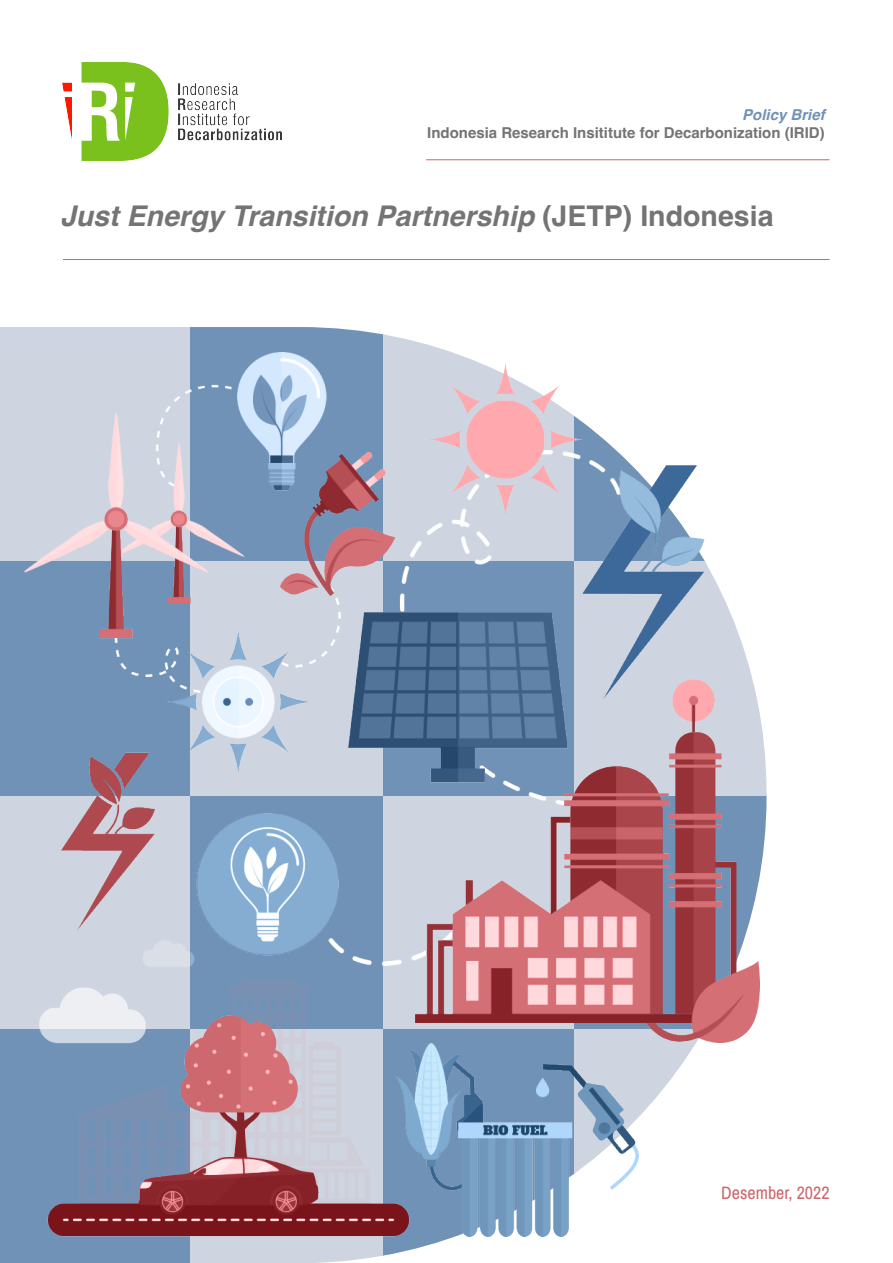
<style>
.page{position:relative;width:893px;height:1263px;background:#fff}
.page>*{position:absolute;margin:0;border:0;box-sizing:border-box;transform-origin:0 0}
.t1{font:italic 700 28.5px "Helvetica";color:#747474}
.t2{font:18px "Archivo Narrow";color:#cb666d}
.t3{font:700 15px "Helvetica";color:#747474}
.t4{font:italic 700 15px "Helvetica";color:#7092b7}
.s1{font-style:normal}
</style>
<div class="page">
<div style="left:0;top:327px;width:190px;height:234px;background:#ced5e0"></div>
<svg style="left:382px;top:334px;width:71px;height:19px"></svg>
<div style="left:190px;top:327px;width:192px;height:234px;background:#7092b7"></div>
<div style="left:0;top:795px;width:190px;height:234px;background:#ced5e0"></div>
<svg style="left:760px;top:795px;width:6px;height:79px"></svg>
<div style="left:0;top:561px;width:190px;height:234px;background:#7092b7"></div>
<svg style="left:760px;top:716px;width:6px;height:79px"></svg>
<div style="left:0;top:1029px;width:190px;height:234px;background:#7092b7"></div>
<svg style="left:382px;top:1237px;width:72px;height:19px"></svg>
<div style="left:190px;top:1029px;width:192px;height:234px;background:#ced5e0"></div>
<img style="left:63px;top:62px;width:218px;height:98px">
<hr style="left:426px;top:159px;width:404px;height:1px;background:#cb666d">
<hr style="left:63px;top:259px;width:767px;height:1px;background:#cb666d">
<img style="left:24px;top:353px;width:736px;height:884px">
<p class="t4" style="left:742px;top:106px;width:84px">Policy Brief</p>
<p class="t3" style="left:427px;top:124px;width:399px">Indonesia Research Insititute for Decarbonization (IRID)</p>
<h1 class="t1" style="left:60px;top:198px;width:715px">Just Energy Transition Partnership <span class="s1">(JETP) Indonesia</span></h1>
<p class="t2" style="left:721px;top:1182px;width:110px">Desember, 2022</p>
</div>
